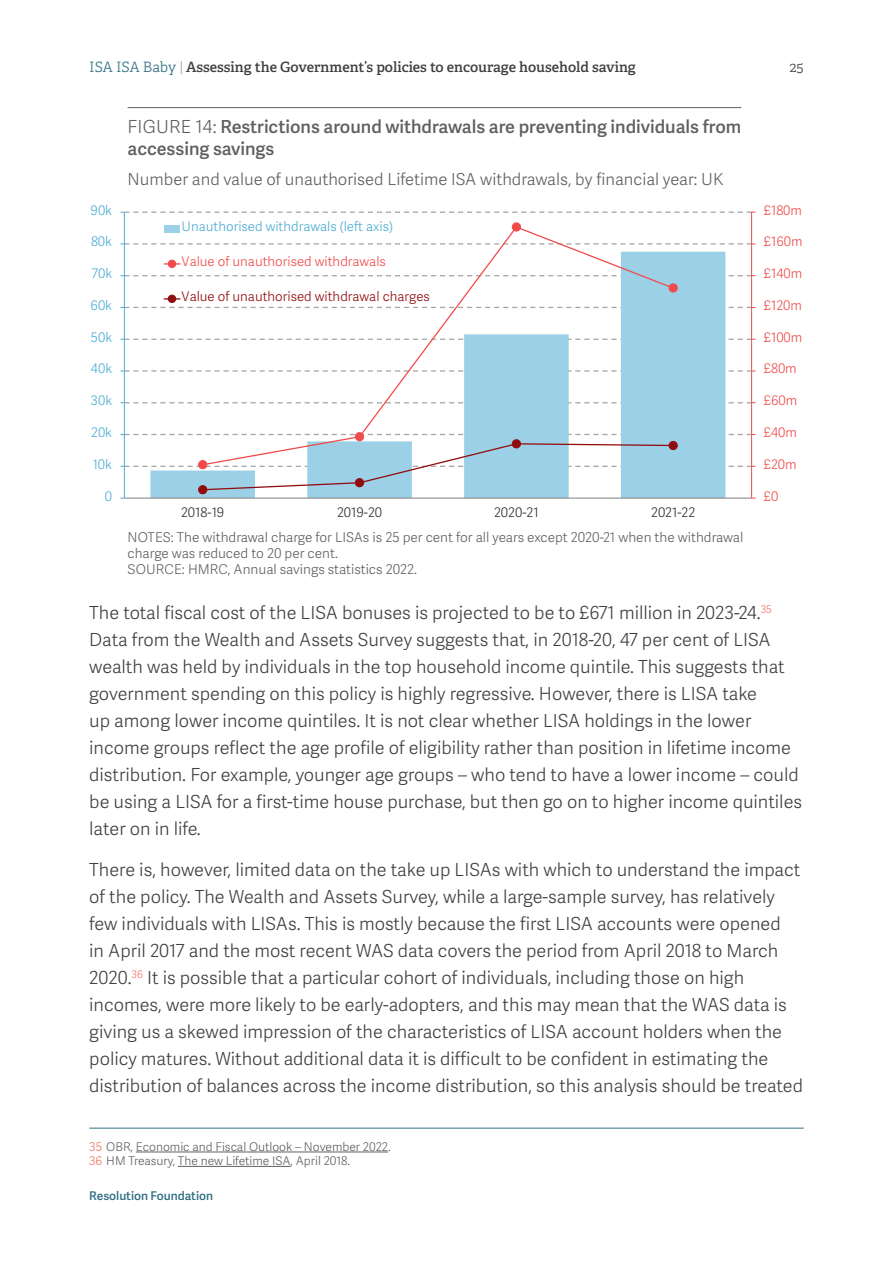
<style>
.page{position:relative;width:893px;height:1263px;background:#fff}
.page>*{position:absolute;margin:0;border:0;box-sizing:border-box;transform-origin:0 0}
.t1{font:18px/27px "Adelle Sans Lt";color:#404040}
.t2{font:18px/21.6px "Adelle Sans Sb";color:#606060}
.t3{font:16.5px "Adelle Sans Lt";color:#606060}
.t4{font:600 14.25px "Adelle";color:#404040}
.t5{font:300 14.25px "Adelle";color:#404040}
.t6{font:13.5px/16.2px "Adelle Sans Lt";color:#606060}
.t7{font:13.2px "Adelle Sans Lt";color:#f04b4c}
.t8{font:13.2px "Adelle Sans Lt";color:#4eabd4}
.t9{font:13.2px "Adelle Sans Lt";color:#910c0d}
.t10{font:13.2px "Adelle Sans Lt";color:#2d2d2d}
.t11{font:12px/14.4px "Adelle Sans Lt";color:#606060}
.t12{font:12px "Adelle Sans Sb";color:#2e6c83}
.s1{font-weight:300;color:#2e6c83}
.s2{font-family:"Adelle Sans Lt";font-weight:400;color:#9f9f9f}
.s3{font-family:"Adelle Sans Lt"}
.s4{color:#ee7062}
</style>
<div class="page">
<hr style="left:128px;top:107px;width:613px;height:1px;background:#606060">
<hr style="left:89px;top:1128px;width:715px;height:1px;background:#2e6c83">
<hr style="left:136px;top:1152px;width:252px;height:1px;background:#606060">
<hr style="left:178px;top:1166px;width:113px;height:1px;background:#606060">
<svg style="left:150px;top:252px;width:575px;height:246px;fill:#9cd0e7"></svg>
<hr style="left:751px;top:212px;width:1px;height:286px;background:#f04b4c">
<hr style="left:124px;top:212px;width:1px;height:286px;background:#4eabd4">
<svg style="left:120px;top:434px;width:635px;height:1px"></svg>
<svg style="left:120px;top:402px;width:635px;height:1px"></svg>
<svg style="left:120px;top:370px;width:635px;height:2px"></svg>
<svg style="left:120px;top:339px;width:635px;height:1px"></svg>
<svg style="left:120px;top:307px;width:635px;height:1px"></svg>
<svg style="left:120px;top:275px;width:635px;height:1px"></svg>
<svg style="left:120px;top:243px;width:635px;height:2px"></svg>
<svg style="left:120px;top:212px;width:635px;height:1px"></svg>
<hr style="left:124px;top:498px;width:628px;height:1px;background:#7f7f7f">
<svg style="left:201px;top:226px;width:474px;height:216px"></svg>
<div style="left:355px;top:433px;width:9px;height:8px;background:#f04b4c;border-radius:50%"></div>
<div style="left:355px;top:432px;width:9px;height:9px;border:1px solid #f04b4c;border-radius:50%"></div>
<div style="left:512px;top:223px;width:8px;height:8px;background:#f04b4c;border-radius:50%"></div>
<div style="left:512px;top:223px;width:9px;height:8px;border:1px solid #f04b4c;border-radius:50%"></div>
<div style="left:669px;top:284px;width:8px;height:8px;background:#f04b4c;border-radius:50%"></div>
<div style="left:669px;top:284px;width:8px;height:8px;border:1px solid #f04b4c;border-radius:50%"></div>
<svg style="left:120px;top:442px;width:635px;height:49px"></svg>
<div style="left:199px;top:486px;width:8px;height:8px;background:#910c0d;border-radius:50%"></div>
<div style="left:198px;top:485px;width:9px;height:9px;border:1px solid #910c0d;border-radius:50%"></div>
<div style="left:355px;top:479px;width:9px;height:8px;background:#910c0d;border-radius:50%"></div>
<div style="left:355px;top:478px;width:9px;height:9px;border:1px solid #910c0d;border-radius:50%"></div>
<div style="left:512px;top:440px;width:8px;height:8px;background:#910c0d;border-radius:50%"></div>
<div style="left:512px;top:439px;width:9px;height:9px;border:1px solid #910c0d;border-radius:50%"></div>
<div style="left:669px;top:441px;width:8px;height:9px;background:#910c0d;border-radius:50%"></div>
<div style="left:669px;top:441px;width:8px;height:9px;border:1px solid #910c0d;border-radius:50%"></div>
<div style="left:164px;top:225px;width:16px;height:8px;background:#9cd0e7"></div>
<svg style="left:164px;top:263px;width:16px;height:2px"></svg>
<div style="left:168px;top:260px;width:8px;height:8px;background:#f04b4c;border-radius:50%"></div>
<div style="left:168px;top:260px;width:8px;height:8px;border:1px solid #f04b4c;border-radius:50%"></div>
<svg style="left:164px;top:298px;width:16px;height:2px"></svg>
<div style="left:168px;top:295px;width:8px;height:7px;background:#910c0d;border-radius:50%"></div>
<div style="left:168px;top:295px;width:8px;height:8px;border:1px solid #910c0d;border-radius:50%"></div>
<p class="t4" style="left:89px;top:58px;width:548px"><span class="s1">ISA ISA Baby</span> <span class="s2">|</span> Assessing the Government’s policies to encourage household saving</p>
<p class="t5" style="left:790px;top:59px;width:15px">25</p>
<p class="t2" style="left:128px;top:115px;width:615px"><span class="s3">FIGURE 14:</span> Restrictions around withdrawals are preventing individuals from accessing savings</p>
<p class="t3" style="left:128px;top:167px;width:597px">Number and value of unauthorised Lifetime ISA withdrawals, by financial year: UK</p>
<p class="t8" style="left:91px;top:201px;width:23px">90k</p>
<p class="t7" style="left:764px;top:201px;width:40px">£180m</p>
<p class="t8" style="left:91px;top:232px;width:23px">80k</p>
<p class="t8" style="left:91px;top:264px;width:22px">70k</p>
<p class="t8" style="left:91px;top:296px;width:23px">60k</p>
<p class="t8" style="left:182px;top:217px;width:213px">Unauthorised withdrawals (left axis)</p>
<p class="t7" style="left:182px;top:252px;width:206px">Value of unauthorised withdrawals</p>
<p class="t9" style="left:182px;top:287px;width:250px">Value of unauthorised withdrawal charges</p>
<p class="t7" style="left:764px;top:232px;width:40px">£160m</p>
<p class="t7" style="left:764px;top:264px;width:40px">£140m</p>
<p class="t7" style="left:764px;top:296px;width:40px">£120m</p>
<p class="t8" style="left:91px;top:328px;width:23px">50k</p>
<p class="t7" style="left:764px;top:328px;width:40px">£100m</p>
<p class="t8" style="left:91px;top:359px;width:23px">40k</p>
<p class="t7" style="left:764px;top:359px;width:34px">£80m</p>
<p class="t8" style="left:91px;top:391px;width:23px">30k</p>
<p class="t7" style="left:764px;top:391px;width:35px">£60m</p>
<p class="t8" style="left:91px;top:423px;width:22px">20k</p>
<p class="t7" style="left:764px;top:423px;width:35px">£40m</p>
<p class="t8" style="left:93px;top:455px;width:21px">10k</p>
<p class="t7" style="left:764px;top:455px;width:34px">£20m</p>
<p class="t8" style="left:105px;top:486px;width:9px">0</p>
<p class="t7" style="left:764px;top:486px;width:16px">£0</p>
<p class="t10" style="left:181px;top:503px;width:45px">2018-19</p>
<p class="t10" style="left:337px;top:503px;width:47px">2019-20</p>
<p class="t10" style="left:494px;top:503px;width:46px">2020-21</p>
<p class="t10" style="left:651px;top:503px;width:45px">2021-22</p>
<p class="t6" style="left:128px;top:528px;width:617px">NOTES: The withdrawal charge for LISAs is 25 per cent for all years except 2020-21 when the withdrawal charge was reduced to 20 per cent.<br>SOURCE: HMRC, Annual savings statistics 2022.</p>
<p class="t1" style="left:89px;top:599px;width:714px">The total fiscal cost of the LISA bonuses is projected to be to £671 million in 2023-24.<sup>35<br></sup>Data from the Wealth and Assets Survey suggests that, in 2018-20, 47 per cent of LISA wealth was held by individuals in the top household income quintile. This suggests that government spending on this policy is highly regressive. However, there is LISA take<br>up among lower income quintiles. It is not clear whether LISA holdings in the lower income groups reflect the age profile of eligibility rather than position in lifetime income distribution. For example, younger age groups – who tend to have a lower income – could be using a LISA for a first-time house purchase, but then go on to higher income quintiles later on in life.</p>
<p class="t1" style="left:89px;top:855px;width:715px">There is, however, limited data on the take up LISAs with which to understand the impact of the policy. The Wealth and Assets Survey, while a large-sample survey, has relatively few individuals with LISAs. This is mostly because the first LISA accounts were opened<br>in April 2017 and the most recent WAS data covers the period from April 2018 to March 2020.<sup>36</sup> It is possible that a particular cohort of individuals, including those on high incomes, were more likely to be early-adopters, and this may mean that the WAS data is giving us a skewed impression of the characteristics of LISA account holders when the policy matures. Without additional data it is difficult to be confident in estimating the distribution of balances across the income distribution, so this analysis should be treated</p>
<p class="t11" style="left:89px;top:1139px;width:303px"><span class="s4">35</span> OBR, Economic and Fiscal Outlook – November 2022.<br><span class="s4">36</span> HM Treasury, The new Lifetime ISA, April 2018.</p>
<p class="t12" style="left:89px;top:1187px;width:125px">Resolution Foundation</p>
</div>
